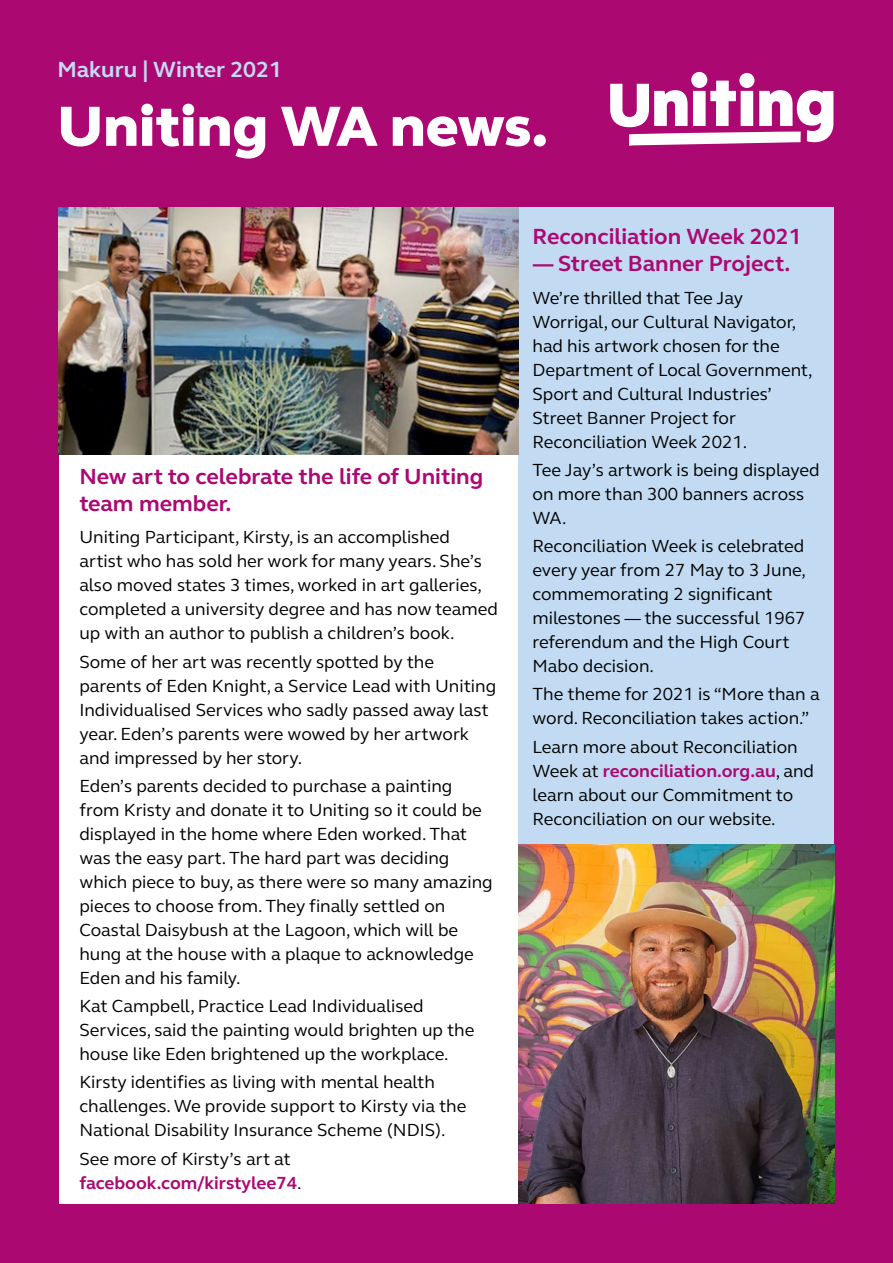
<style>
.page{position:relative;width:893px;height:1263px;background:#ac0871}
.page>*{position:absolute;margin:0;border:0;box-sizing:border-box;transform-origin:0 0}
.t1{font:800 58.05px "FS Elliot Pro";color:#fff}
.t2{font:700 22.5px/27px "FS Elliot Pro";color:#ac0871}
.t3{font:700 22.5px "FS Elliot Pro";color:#c2dbf2}
.t4{font:18px/24px "FS Elliot Pro";color:#000}
.t5{font:700 18px/24px "FS Elliot Pro";color:#ac0871}
.s1{font-weight:400;color:#000}
.s2{font-weight:700;color:#ac0871}
</style>
<div class="page">
<div style="left:59px;top:218px;width:502px;height:985px;background:#fff"></div>
<div style="left:518px;top:208px;width:316px;height:636px;background:#c2dbf2"></div>
<div style="left:691px;top:72px;width:16px;height:16px;background:#fff;border-radius:50%"></div>
<div style="left:739px;top:73px;width:15px;height:15px;background:#fff;border-radius:50%"></div>
<svg style="left:610px;top:81px;width:223px;height:65px"></svg>
<img style="left:59px;top:208px;width:459px;height:246px">
<img style="left:518px;top:844px;width:316px;height:359px">
<p class="t3" style="left:57px;top:54px;width:226px">Makuru | Winter 2021</p>
<h1 class="t1" style="left:57px;top:87px;width:492px">Uniting WA news.</h1>
<p class="t2" style="left:79px;top:462px;width:405px">New art to celebrate the life of Uniting team member.</p>
<p class="t4" style="left:79px;top:525px;width:420px">Uniting Participant, Kirsty, is an accomplished artist who has sold her work for many years. She’s also moved states 3 times, worked in art galleries, completed a university degree and has now teamed up with an author to publish a children’s book.</p>
<p class="t4" style="left:79px;top:649px;width:418px">Some of her art was recently spotted by the parents of Eden Knight, a Service Lead with Uniting Individualised Services who sadly passed away last year. Eden’s parents were wowed by her artwork and impressed by her story.</p>
<p class="t4" style="left:79px;top:773px;width:415px">Eden’s parents decided to purchase a painting from Kristy and donate it to Uniting so it could be displayed in the home where Eden worked. That was the easy part. The hard part was deciding which piece to buy, as there were so many amazing pieces to choose from. They finally settled on Coastal Daisybush at the Lagoon, which will be hung at the house with a plaque to acknowledge Eden and his family.</p>
<p class="t4" style="left:79px;top:994px;width:397px">Kat Campbell, Practice Lead Individualised<br>Services, said the painting would brighten up the house like Eden brightened up the workplace.</p>
<p class="t4" style="left:79px;top:1070px;width:389px">Kirsty identifies as living with mental health challenges. We provide support to Kirsty via the<br>National Disability Insurance Scheme (NDIS).</p>
<p class="t5" style="left:79px;top:1146px;width:224px"><span class="s1">See more of Kirsty’s art at </span>facebook.com/kirstylee74<span class="s1">.</span></p>
<p class="t2" style="left:532px;top:223px;width:271px">Reconciliation Week 2021</p>
<p class="t2" style="left:532px;top:250px;width:259px">— Street Banner Project.</p>
<p class="t4" style="left:532px;top:285px;width:282px">We’re thrilled that Tee Jay<br>Worrigal, our Cultural Navigator, had his artwork chosen for the<br>Department of Local Government,<br>Sport and Cultural Industries’<br>Street Banner Project for<br>Reconciliation Week 2021.</p>
<p class="t4" style="left:532px;top:457px;width:289px">Tee Jay’s artwork is being displayed on more than 300 banners across<br>WA.</p>
<p class="t4" style="left:532px;top:534px;width:275px">Reconciliation Week is celebrated every year from 27 May to 3 June, commemorating 2 significant milestones — the successful 1967 referendum and the High Court<br>Mabo decision.</p>
<p class="t4" style="left:532px;top:682px;width:289px">The theme for 2021 is “More than a word. Reconciliation takes action.”</p>
<p class="t4" style="left:532px;top:734px;width:283px">Learn more about Reconciliation<br>Week at <span class="s2">reconciliation.org.au</span>, and learn about our Commitment to<br>Reconciliation on our website.</p>
</div>
